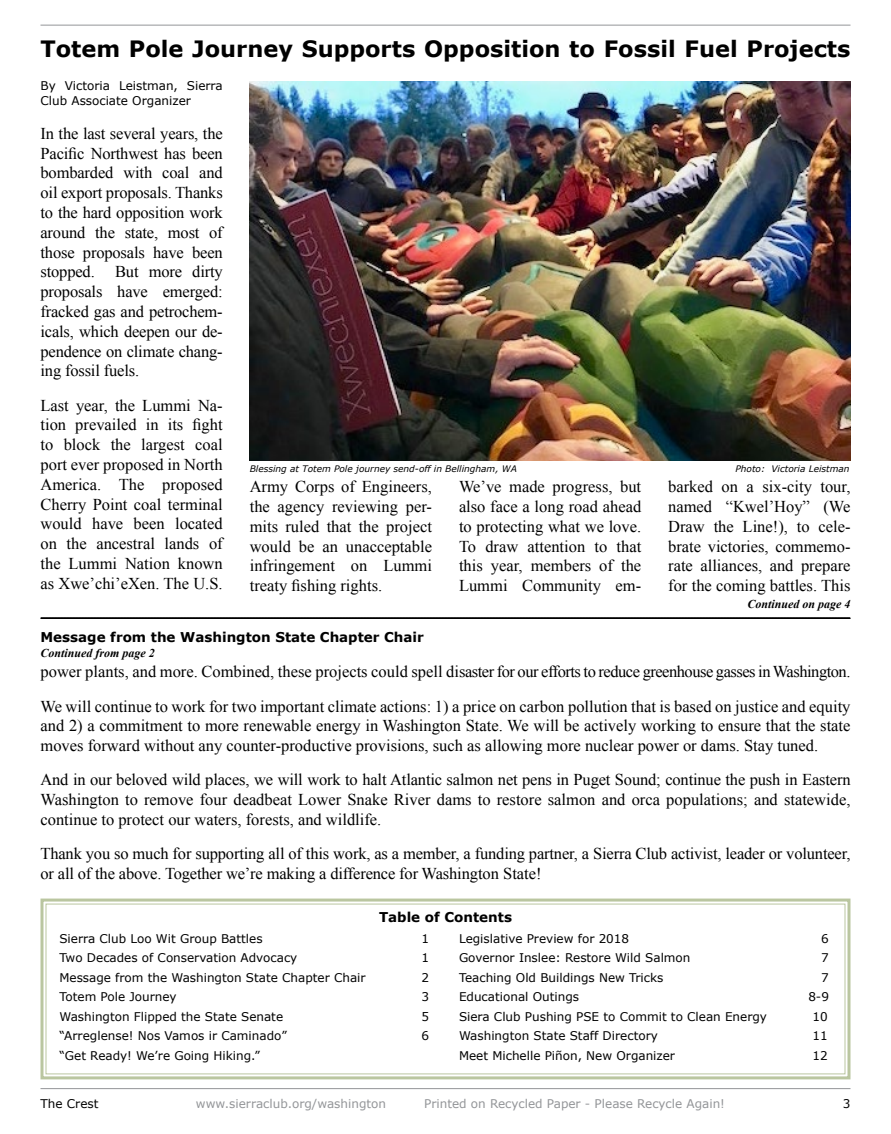
<style>
.page{position:relative;width:891px;height:1134px;background:#fff}
.page>*{position:absolute;margin:0;border:0;box-sizing:border-box;transform-origin:0 0}
.t1{font:700 22.5px "Verdana";color:#000}
.t2{font:16.5px/19.8px "Times New Roman";color:#000;text-align:justify}
.t3{font:700 13.5px "Verdana";color:#000}
.t4{font:12px/14.4px "Verdana";color:#000}
.t5{font:12px "Verdana";color:#939598}
.t6{font:italic 700 12px "Times New Roman";color:#000}
.t7{font:italic 9px "Verdana";color:#000}
</style>
<div class="page">
<hr style="left:40px;top:25px;width:810px;height:1px;background:#939598">
<hr style="left:40px;top:1088px;width:810px;height:1px;background:#939598">
<svg style="left:40px;top:898px;width:811px;height:182px"></svg>
<div style="left:45px;top:904px;width:801px;height:170px;border:1px solid #bac6a0"></div>
<img style="left:250px;top:81px;width:600px;height:380px">
<svg style="left:40px;top:618px;width:811px;height:1px"></svg>
<h1 class="t1" style="left:40px;top:33px;width:812px">Totem Pole Journey Supports Opposition to Fossil Fuel Projects</h1>
<p class="t4" style="left:40px;top:78px;width:184px">By Victoria Leistman, Sierra<br>Club Associate Organizer</p>
<p class="t2" style="left:40px;top:123px;width:184px">In the last several years, the Pacific Northwest has been bombarded with coal and oil export proposals. Thanks to the hard opposition work around the state, most of those proposals have been stopped. But more dirty proposals have emerged: fracked gas and petrochem&shy;icals, which deepen our de&shy;pendence on climate chang&shy;ing fossil fuels.</p>
<p class="t2" style="left:40px;top:395px;width:184px">Last year, the Lummi Na&shy;tion prevailed in its fight to block the largest coal port ever proposed in North America. The proposed Cherry Point coal terminal would have been located on the ancestral lands of the Lummi Nation known as Xwe’chi’eXen. The U.S.</p>
<p class="t7" style="left:250px;top:463px;width:269px">Blessing at Totem Pole journey send-off in Bellingham, WA</p>
<p class="t7" style="left:735px;top:463px;width:116px">Photo: Victoria Leistman</p>
<p class="t2" style="left:250px;top:476px;width:184px">Army Corps of Engineers, the agency reviewing per&shy;mits ruled that the project would be an unacceptable infringement on Lummi treaty fishing rights.</p>
<p class="t2" style="left:459px;top:476px;width:184px">We’ve made progress, but also face a long road ahead to protecting what we love.<br>To draw attention to that this year, members of the Lummi Community em-</p>
<p class="t2" style="left:668px;top:476px;width:184px">barked on a six-city tour, named “Kwel’Hoy” (We Draw the Line!), to cele&shy;brate victories, commemo&shy;rate alliances, and prepare for the coming battles. This</p>
<p class="t6" style="left:747px;top:595px;width:105px">Continued on page 4</p>
<p class="t3" style="left:40px;top:627px;width:385px">Message from the Washington State Chapter Chair</p>
<p class="t6" style="left:40px;top:644px;width:116px">Continued from page 2</p>
<p class="t2" style="left:40px;top:655px;width:812px;line-height:34.2px">power plants, and more. Combined, these projects could spell disaster for our efforts to reduce greenhouse gasses in Washington.<br>We will continue to work for two important climate actions: 1) a price on carbon pollution that is based on justice and equity</p>
<p class="t2" style="left:40px;top:716px;width:812px">and 2) a commitment to more renewable energy in Washington State. We will be actively working to ensure that the state moves forward without any counter-productive provisions, such as allowing more nuclear power or dams. Stay tuned.</p>
<p class="t2" style="left:40px;top:770px;width:812px">And in our beloved wild places, we will work to halt Atlantic salmon net pens in Puget Sound; continue the push in Eastern Washington to remove four deadbeat Lower Snake River dams to restore salmon and orca populations; and statewide, continue to protect our waters, forests, and wildlife.</p>
<p class="t2" style="left:40px;top:844px;width:812px">Thank you so much for supporting all of this work, as a member, a funding partner, a Sierra Club activist, leader or volunteer, or all of the above. Together we’re making a difference for Washington State!</p>
<p class="t3" style="left:379px;top:907px;width:135px">Table of Contents</p>
<p class="t4" style="left:59px;top:931px;width:205px">Sierra Club Loo Wit Group Battles</p>
<p class="t4" style="left:421px;top:931px;width:9px">1</p>
<p class="t4" style="left:59px;top:951px;width:239px">Two Decades of Conservation Advocacy</p>
<p class="t4" style="left:421px;top:951px;width:9px">1</p>
<p class="t4" style="left:59px;top:970px;width:308px">Message from the Washington State Chapter Chair</p>
<p class="t4" style="left:421px;top:970px;width:9px">2</p>
<p class="t4" style="left:59px;top:990px;width:119px">Totem Pole Journey</p>
<p class="t4" style="left:421px;top:990px;width:9px">3</p>
<p class="t4" style="left:59px;top:1009px;width:225px">Washington Flipped the State Senate</p>
<p class="t4" style="left:421px;top:1009px;width:9px">5</p>
<p class="t4" style="left:59px;top:1029px;width:229px">“Arreglense! Nos Vamos ir Caminado”</p>
<p class="t4" style="left:421px;top:1029px;width:9px">6</p>
<p class="t4" style="left:59px;top:1048px;width:202px">“Get Ready! We’re Going Hiking.”</p>
<p class="t4" style="left:459px;top:931px;width:172px">Legislative Preview for 2018</p>
<p class="t4" style="left:821px;top:931px;width:9px">6</p>
<p class="t4" style="left:459px;top:951px;width:233px">Governor Inslee: Restore Wild Salmon</p>
<p class="t4" style="left:821px;top:951px;width:9px">7</p>
<p class="t4" style="left:459px;top:970px;width:206px">Teaching Old Buildings New Tricks</p>
<p class="t4" style="left:821px;top:970px;width:9px">7</p>
<p class="t4" style="left:459px;top:990px;width:122px">Educational Outings</p>
<p class="t4" style="left:808px;top:990px;width:22px">8-9</p>
<p class="t4" style="left:459px;top:1009px;width:310px">Siera Club Pushing PSE to Commit to Clean Energy</p>
<p class="t4" style="left:813px;top:1009px;width:17px">10</p>
<p class="t4" style="left:459px;top:1029px;width:200px">Washington State Staff Directory</p>
<p class="t4" style="left:813px;top:1029px;width:17px">11</p>
<p class="t4" style="left:459px;top:1048px;width:218px">Meet Michelle Piñon, New Organizer</p>
<p class="t4" style="left:813px;top:1048px;width:17px">12</p>
<p class="t4" style="left:40px;top:1096px;width:59px">The Crest</p>
<p class="t5" style="left:196px;top:1095px;width:192px">www.sierraclub.org/washington</p>
<p class="t5" style="left:424px;top:1095px;width:302px">Printed on Recycled Paper - Please Recycle Again!</p>
<p class="t4" style="left:843px;top:1096px;width:9px">3</p>
</div>
